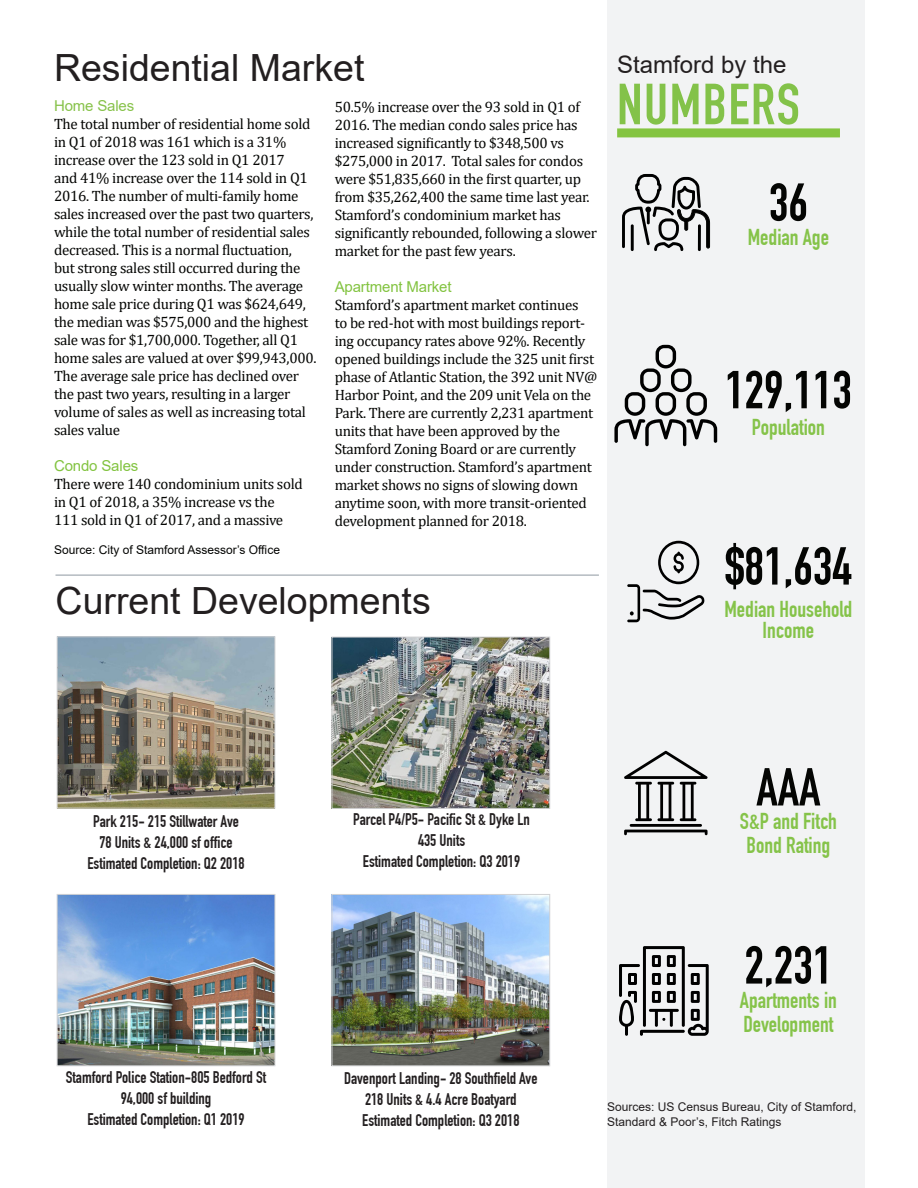
<style>
.page{position:relative;width:918px;height:1188px;background:#fff}
.page>*{position:absolute;margin:0;border:0;box-sizing:border-box;transform-origin:0 0}
.t1{font:700 57px "DIN Condensed";letter-spacing:.025em;color:#83c249}
.t2{font:700 52.5px "DIN Condensed";color:#040503}
.t3{font:37.5px "Arial";color:#231f20}
.t4{font:24px "Arial";color:#231f20}
.t5{font:700 22.5px/24px "DIN Condensed";color:#85c349}
.t6{font:700 16.5px/21px "DIN Condensed";color:#231f20;text-align:center}
.t7{font:15px/18px "Cambria";letter-spacing:-.02em;color:#040503}
.t8{font:15px "Arial";letter-spacing:-.01em;color:#82c340}
.t9{font:12px/14.4px "Arial";color:#231f20}
.t10{font:12px "Arial";color:#040503}
.s1{font-family:"Arial";color:#87c24a}
</style>
<div class="page">
<div style="left:607px;top:0;width:258px;height:1188px;background:#f2f3f4"></div>
<div style="left:617px;top:128px;width:223px;height:9px;background:#84c440"></div>
<svg style="left:622px;top:174px;width:88px;height:77px"></svg>
<svg style="left:627px;top:541px;width:78px;height:81px"></svg>
<svg style="left:614px;top:345px;width:103px;height:101px"></svg>
<hr style="left:630px;top:824px;width:72px;height:3px;background:#000">
<svg style="left:624px;top:830px;width:84px;height:5px"></svg>
<svg style="left:624px;top:751px;width:84px;height:70px"></svg>
<svg style="left:619px;top:946px;width:90px;height:90px"></svg>
<hr style="left:56px;top:575px;width:543px;height:1px;background:#8f99a1">
<img style="left:59px;top:896px;width:214px;height:168px">
<div style="left:57px;top:894px;width:218px;height:172px;border:1px solid #d1d2d4"></div>
<img style="left:334px;top:639px;width:214px;height:168px">
<div style="left:332px;top:637px;width:218px;height:172px;border:1px solid #d1d2d4"></div>
<img style="left:59px;top:638px;width:214px;height:169px">
<div style="left:57px;top:636px;width:218px;height:173px;border:1px solid #d1d2d4"></div>
<img style="left:334px;top:896px;width:214px;height:168px">
<div style="left:332px;top:894px;width:218px;height:172px;border:1px solid #d1d2d4"></div>
<p class="t3" style="left:54px;top:42px;width:312px">Residential Market</p>
<p class="t4" style="left:617px;top:48px;width:171px">Stamford by the</p>
<p class="t1" style="left:617px;top:71px;width:184px">NUMBERS</p>
<p class="t7" style="left:54px;top:97px;width:264px"><span class="s1">Home Sales<br></span>The total number of residential home sold in Q1 of 2018 was 161 which is a 31% increase over the 123 sold in Q1 2017<br>and 41% increase over the 114 sold in Q1<br>2016. The number of multi-family home sales increased over the past two quarters, while the total number of residential sales decreased. This is a normal fluctuation,<br>but strong sales still occurred during the usually slow winter months. The average home sale price during Q1 was $624,649, the median was $575,000 and the highest sale was for $1,700,000. Together, all Q1 home sales are valued at over $99,943,000.<br>The average sale price has declined over the past two years, resulting in a larger volume of sales as well as increasing total sales value</p>
<p class="t8" style="left:54px;top:455px;width:86px">Condo Sales</p>
<p class="t7" style="left:54px;top:475px;width:250px">There were 140 condominium units sold in Q1 of 2018, a 35% increase vs the<br>111 sold in Q1 of 2017, and a massive</p>
<p class="t7" style="left:335px;top:97px;width:264px">50.5% increase over the 93 sold in Q1 of 2016. The median condo sales price has increased significantly to $348,500 vs $275,000 in 2017. Total sales for condos were $51,835,660 in the first quarter, up from $35,262,400 the same time last year.<br>Stamford’s condominium market has significantly rebounded, following a slower market for the past few years.</p>
<p class="t8" style="left:335px;top:276px;width:118px">Apartment Market</p>
<p class="t7" style="left:335px;top:295px;width:264px">Stamford’s apartment market continues<br>to be red-hot with most buildings report&shy;ing occupancy rates above 92%. Recently opened buildings include the 325 unit first phase of Atlantic Station, the 392 unit NV@ Harbor Point, and the 209 unit Vela on the Park. There are currently 2,231 apartment units that have been approved by the Stamford Zoning Board or are currently under construction. Stamford’s apartment market shows no signs of slowing down anytime soon, with more transit-oriented development planned for 2018.</p>
<p class="t2" style="left:769px;top:172px;width:41px">36</p>
<p class="t5" style="left:748px;top:225px;width:83px">Median Age</p>
<p class="t2" style="left:725px;top:359px;width:128px">129,113</p>
<p class="t5" style="left:752px;top:416px;width:75px">Population</p>
<p class="t10" style="left:54px;top:542px;width:228px">Source: City of Stamford Assessor’s Office</p>
<p class="t3" style="left:56px;top:575px;width:377px">Current Developments</p>
<p class="t6" style="left:87px;top:810px;width:159px">Park 215- 215 Stillwater Ave<br>78 Units &amp; 24,000 sf office<br>Estimated Completion: Q2 2018</p>
<p class="t6" style="left:353px;top:809px;width:178px">Parcel P4/P5- Pacific St &amp; Dyke Ln<br>435 Units</p>
<p class="t6" style="left:363px;top:851px;width:159px">Estimated Completion: Q3 2019</p>
<p class="t6" style="left:66px;top:1067px;width:202px">Stamford Police Station-805 Bedford St</p>
<p class="t6" style="left:121px;top:1088px;width:92px">94,000 sf building</p>
<p class="t6" style="left:87px;top:1109px;width:159px">Estimated Completion: Q1 2019</p>
<p class="t6" style="left:344px;top:1068px;width:195px">Davenport Landing- 28 Southfield Ave<br>218 Units &amp; 4.4 Acre Boatyard<br>Estimated Completion: Q3 2018</p>
<p class="t2" style="left:725px;top:535px;width:128px">$81,634</p>
<p class="t5" style="left:724px;top:599px;width:129px;line-height:21px;text-align:center">Median Household<br>Income</p>
<p class="t2" style="left:756px;top:756px;width:66px">AAA</p>
<p class="t5" style="left:740px;top:810px;width:98px">S&amp;P and Fitch<br>Bond Rating</p>
<p class="t2" style="left:744px;top:934px;width:89px">2,231</p>
<p class="t5" style="left:740px;top:988px;width:99px">Apartments in<br>Development</p>
<p class="t9" style="left:607px;top:1100px;width:251px">Sources: US Census Bureau, City of Stamford,<br>Standard &amp; Poor’s, Fitch Ratings</p>
</div>
